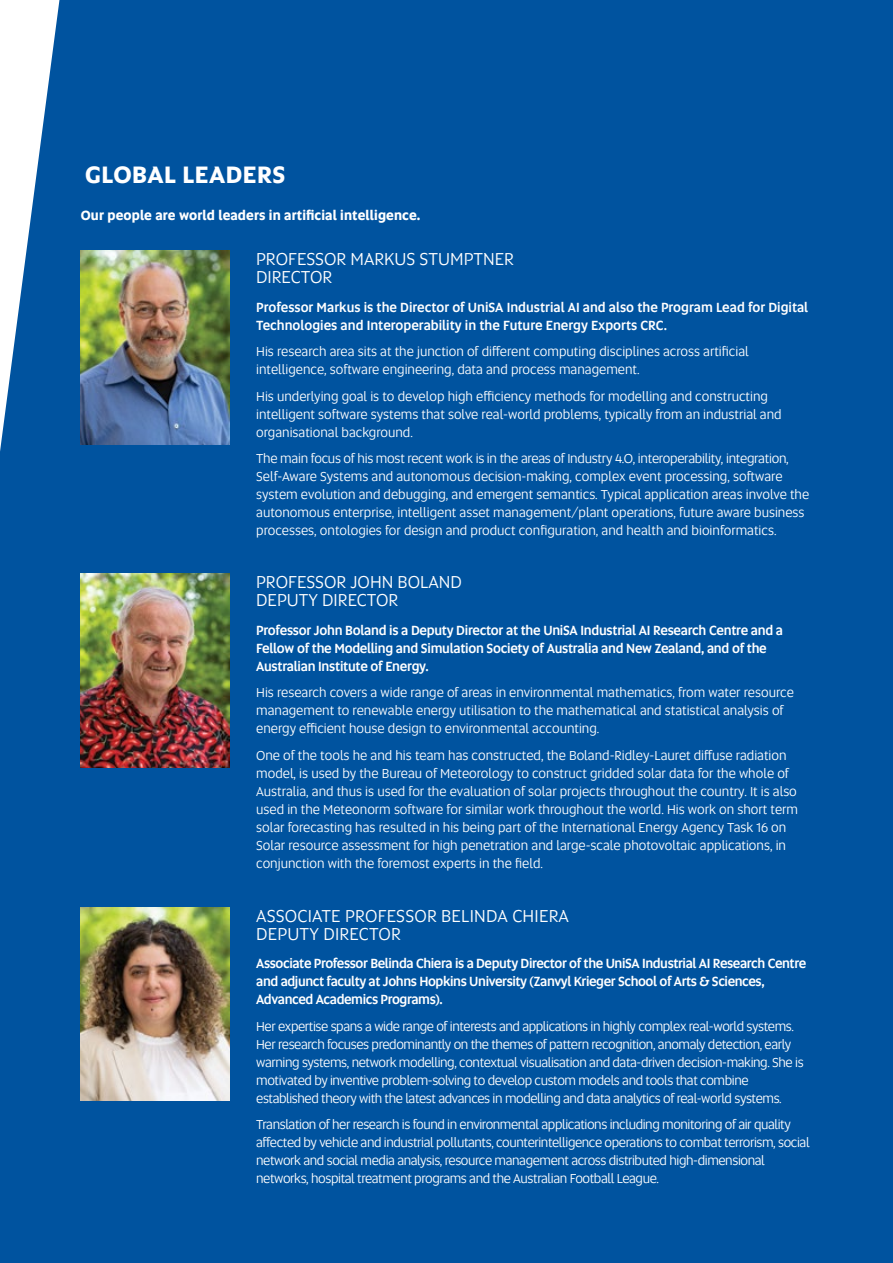
<style>
.page{position:relative;width:893px;height:1263px;background:#00539f}
.page>*{position:absolute;margin:0;border:0;box-sizing:border-box;transform-origin:0 0}
.t1{font:700 24px "Altis Uni SA";letter-spacing:.02em;color:#fff}
.t2{font:18px/18px "Altis Uni SA";color:#fff}
.t3{font:13.5px/18px "Altis Uni SA";color:#fff}
.t4{font:13.5px/18px "Altis Uni SA";letter-spacing:-.03em;color:#fff}
.t5{font:500 13.5px/18px "Altis Uni SA";letter-spacing:-.02em;color:#fff}
.t6{font:500 13.5px/18px "Altis Uni SA";color:#fff}
.t7{font:700 13.5px "Altis Uni SA";letter-spacing:.01em;color:#fff}
</style>
<div class="page">
<img style="left:81px;top:251px;width:148px;height:193px">
<img style="left:81px;top:574px;width:148px;height:193px">
<img style="left:81px;top:907px;width:148px;height:194px">
<h1 class="t1" style="left:85px;top:156px;width:202px">GLOBAL LEADERS</h1>
<p class="t7" style="left:81px;top:205px;width:341px">Our people are world leaders in artificial intelligence.</p>
<h2 class="t2" style="left:256px;top:249px;width:259px">PROFESSOR MARKUS STUMPTNER<br>DIRECTOR</h2>
<p class="t6" style="left:256px;top:297px;width:554px">Professor Markus is the Director of UniSA Industrial AI and also the Program Lead for Digital<br>Technologies and Interoperability in the Future Energy Exports CRC.</p>
<p class="t3" style="left:256px;top:342px;width:494px">His research area sits at the junction of different computing disciplines across artificial intelligence, software engineering, data and process management.</p>
<p class="t3" style="left:256px;top:386px;width:527px">His underlying goal is to develop high efficiency methods for modelling and constructing intelligent software systems that solve real-world problems, typically from an industrial and organisational background.</p>
<p class="t3" style="left:256px;top:449px;width:555px">The main focus of his most recent work is in the areas of Industry 4.0, interoperability, integration, Self-Aware Systems and autonomous decision-making, complex event processing, software system evolution and debugging, and emergent semantics. Typical application areas involve the autonomous enterprise, intelligent asset management/plant operations, future aware business processes, ontologies for design and product configuration, and health and bioinformatics.</p>
<h2 class="t2" style="left:256px;top:572px;width:207px">PROFESSOR JOHN BOLAND<br>DEPUTY DIRECTOR</h2>
<p class="t5" style="left:256px;top:620px;width:528px">Professor John Boland is a Deputy Director at the UniSA Industrial AI Research Centre and a<br>Fellow of the Modelling and Simulation Society of Australia and New Zealand, and of the<br>Australian Institute of Energy.</p>
<p class="t3" style="left:256px;top:683px;width:539px">His research covers a wide range of areas in environmental mathematics, from water resource management to renewable energy utilisation to the mathematical and statistical analysis of energy efficient house design to environmental accounting.</p>
<p class="t3" style="left:256px;top:745px;width:543px">One of the tools he and his team has constructed, the Boland-Ridley-Lauret diffuse radiation model, is used by the Bureau of Meteorology to construct gridded solar data for the whole of Australia, and thus is used for the evaluation of solar projects throughout the country. It is also used in the Meteonorm software for similar work throughout the world. His work on short term solar forecasting has resulted in his being part of the International Energy Agency Task 16 on Solar resource assessment for high penetration and large-scale photovoltaic applications, in conjunction with the foremost experts in the field.</p>
<h2 class="t2" style="left:256px;top:906px;width:314px">ASSOCIATE PROFESSOR BELINDA CHIERA<br>DEPUTY DIRECTOR</h2>
<p class="t5" style="left:256px;top:954px;width:551px">Associate Professor Belinda Chiera is a Deputy Director of the UniSA Industrial AI Research Centre and adjunct faculty at Johns Hopkins University (Zanvyl Krieger School of Arts &amp; Sciences,<br>Advanced Academics Programs).</p>
<p class="t4" style="left:256px;top:1016px;width:549px">Her expertise spans a wide range of interests and applications in highly complex real-world systems.<br>Her research focuses predominantly on the themes of pattern recognition, anomaly detection, early warning systems, network modelling, contextual visualisation and data-driven decision-making. She is motivated by inventive problem-solving to develop custom models and tools that combine established theory with the latest advances in modelling and data analytics of real-world systems.</p>
<p class="t4" style="left:256px;top:1115px;width:555px">Translation of her research is found in environmental applications including monitoring of air quality affected by vehicle and industrial pollutants, counterintelligence operations to combat terrorism, social network and social media analysis, resource management across distributed high-dimensional networks, hospital treatment programs and the Australian Football League.</p>
</div>
